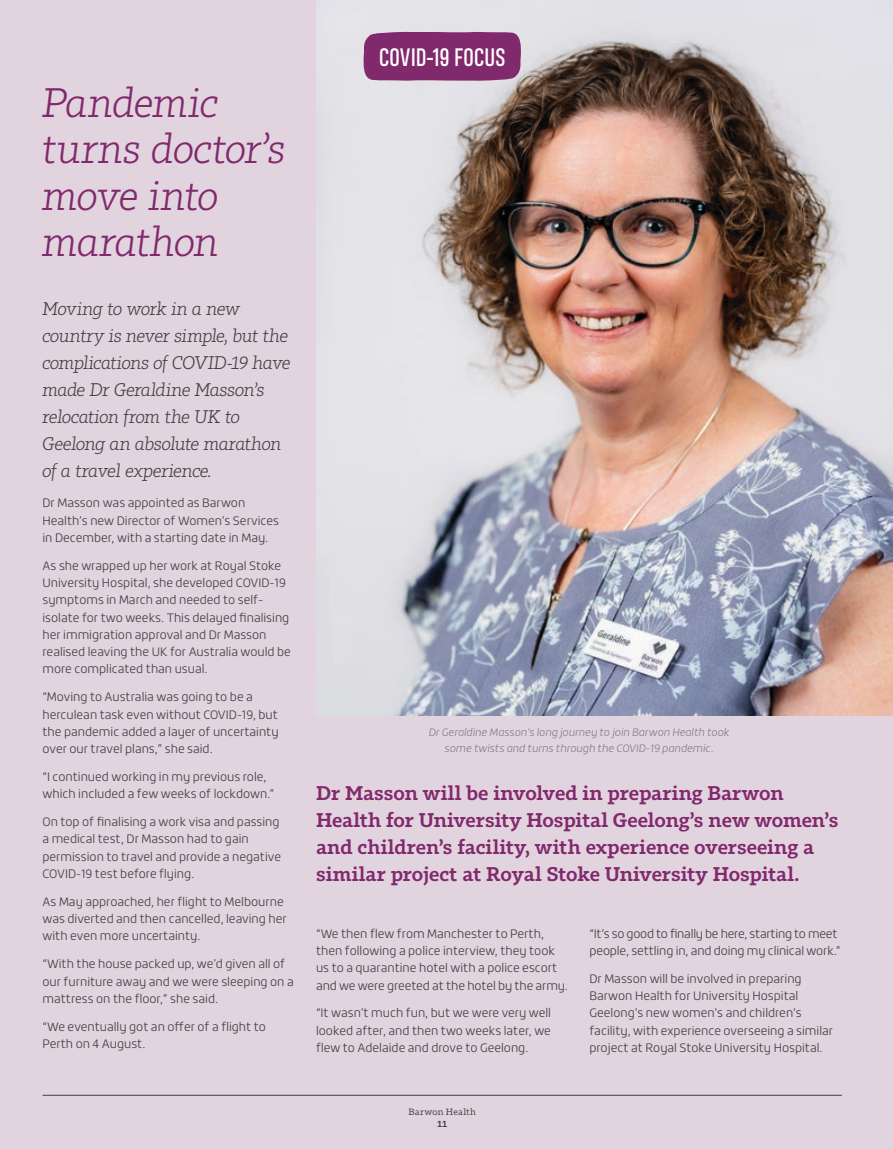
<style>
.page{position:relative;width:893px;height:1149px;background:#fff}
.page>*{position:absolute;margin:0;border:0;box-sizing:border-box;transform-origin:0 0}
.t1{font:italic 300 40.5px/46.5px "Tabac Slab";letter-spacing:-.025em;color:#81296d}
.t2{font:24px "Heading Pro";letter-spacing:.01em;color:#fff}
.t3{font:600 19.5px/27px "Tabac Slab";letter-spacing:-.005em;color:#81296d}
.t4{font:italic 300 18px/27px "Tabac Slab";letter-spacing:-.03em;color:#414142}
.t5{font:300 12px/17.2px "Roihu";color:#414142}
.t6{font:italic 300 10.5px/15.8px "Roihu";color:#808285;text-align:center}
.t7{font:9px "Tabac Slab";letter-spacing:.02em;color:#414142}
.t8{font:600 9px "Tabac Slab";color:#414142}
</style>
<div class="page">
<div style="left:0;top:0;width:893px;height:1148px;background:#e2d4de"></div>
<img style="left:316px;top:0;width:577px;height:715px">
<svg style="left:363px;top:32px;width:159px;height:49px;background:#863273"></svg>
<hr style="left:43px;top:1094px;width:799px;height:1px;background:#414142">
<h1 class="t1" style="left:43px;top:81px;width:245px">Pandemic turns doctor’s move into marathon</h1>
<h3 class="t4" style="left:43px;top:296px;width:250px">Moving to work in a new country is never simple, but the complications of COVID-19 have made Dr Geraldine Masson’s relocation from the UK to<br>Geelong an absolute marathon of a travel experience.</h3>
<p class="t5" style="left:43px;top:494px;width:238px">Dr Masson was appointed as Barwon<br>Health’s new Director of Women’s Services in December, with a starting date in May.</p>
<p class="t5" style="left:43px;top:557px;width:250px">As she wrapped up her work at Royal Stoke University Hospital, she developed COVID-19 symptoms in March and needed to self&shy;isolate for two weeks. This delayed finalising her immigration approval and Dr Masson realised leaving the UK for Australia would be more complicated than usual.</p>
<p class="t5" style="left:43px;top:688px;width:238px">“Moving to Australia was going to be a herculean task even without COVID-19, but the pandemic added a layer of uncertainty over our travel plans,” she said.</p>
<p class="t5" style="left:43px;top:768px;width:233px">“I continued working in my previous role, which included a few weeks of lockdown.”</p>
<p class="t5" style="left:43px;top:813px;width:240px">On top of finalising a work visa and passing a medical test, Dr Masson had to gain permission to travel and provide a negative COVID-19 test before flying.</p>
<p class="t5" style="left:43px;top:892px;width:246px">As May approached, her flight to Melbourne was diverted and then cancelled, leaving her with even more uncertainty.</p>
<p class="t5" style="left:43px;top:955px;width:253px">“With the house packed up, we’d given all of our furniture away and we were sleeping on a mattress on the floor,” she said.</p>
<p class="t5" style="left:43px;top:1017px;width:225px">“We eventually got an offer of a flight to<br>Perth on 4 August.</p>
<h2 class="t2" style="left:379px;top:43px;width:128px">COVID-19 FOCUS</h2>
<p class="t6" style="left:428px;top:724px;width:302px">Dr Geraldine Masson’s long journey to join Barwon Health took some twists and turns through the COVID-19 pandemic.</p>
<h3 class="t3" style="left:316px;top:779px;width:524px">Dr Masson will be involved in preparing Barwon Health for University Hospital Geelong’s new women’s and children’s facility, with experience overseeing a similar project at Royal Stoke University Hospital.</h3>
<p class="t5" style="left:316px;top:924px;width:253px">“We then flew from Manchester to Perth, then following a police interview, they took us to a quarantine hotel with a police escort and we were greeted at the hotel by the army.</p>
<p class="t5" style="left:316px;top:1004px;width:237px;text-align:justify">“It wasn’t much fun, but we were very well looked after, and then two weeks later, we flew to Adelaide and drove to Geelong.</p>
<p class="t7" style="left:409px;top:1106px;width:69px">Barwon Health</p>
<p class="t8" style="left:437px;top:1118px;width:11px">11</p>
<p class="t5" style="left:589px;top:924px;width:253px">“It’s so good to finally be here, starting to meet people, settling in, and doing my clinical work.”</p>
<p class="t5" style="left:589px;top:969px;width:245px">Dr Masson will be involved in preparing Barwon Health for University Hospital Geelong’s new women’s and children’s facility, with experience overseeing a similar project at Royal Stoke University Hospital.</p>
</div>
